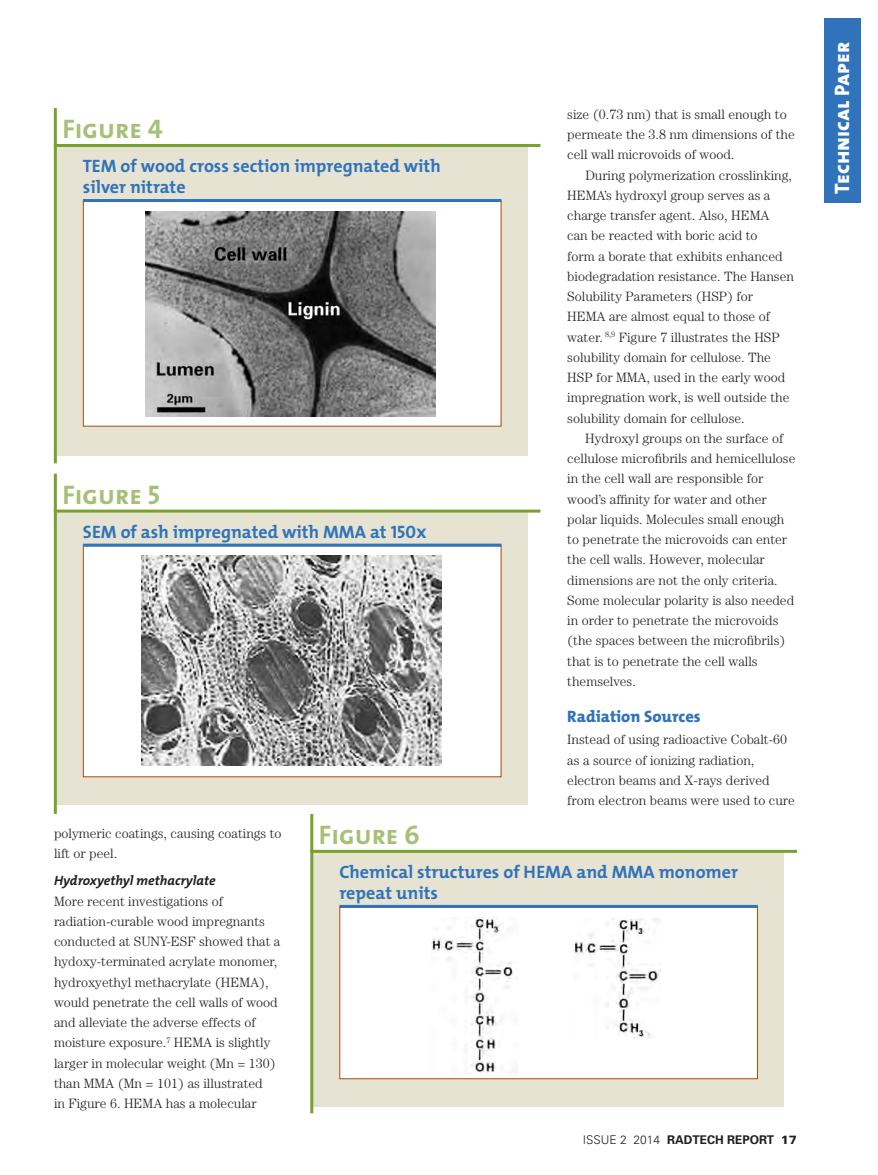
<style>
.page{position:relative;width:878px;height:1175px;background:#fff}
.page>*{position:absolute;margin:0;border:0;box-sizing:border-box;transform-origin:0 0}
.Figure_Table__name{font:27px "The Mix Bold Caps";color:#a7c078}
.t1{font:21px "The Mix Extra Bold Caps";color:#fff}
.Table_Head_Mix-7455b{font:700 18px/21px "The Mix";color:#3073ba}
.SUBHEAD_MixExBd{font:800 16.5px "The Mix";color:#3073ba}
.BODY_TEXT_Century{font:300 13.5px/20.2px "Century";color:#231f20}
.Body_text_no_indent{font:300 13.5px/20.2px "Century";color:#231f20}
.Sm_Sub_MixBdITALIC{font:italic 700 13.5px "The Mix";color:#231f20}
.t2{font:700 12px "Univers";color:#231f20}
.s1{font-family:"The Mix Bold Caps";font-weight:400}
.s2{font-weight:300}
.s3{font-weight:900}
</style>
<div class="page">
<div style="left:824px;top:18px;width:36px;height:185px;background:#3073ba"></div>
<div style="left:56px;top:146px;width:471px;height:309px;background:#e6e3d2"></div>
<div style="left:83px;top:201px;width:418px;height:225px;background:#fff"></div>
<img style="left:145px;top:212px;width:291px;height:204px">
<hr style="left:54px;top:144px;width:486px;height:3px;background:#78a22d">
<hr style="left:54px;top:108px;width:3px;height:355px;background:#78a22d">
<hr style="left:83px;top:199px;width:418px;height:3px;background:#3073ba">
<div style="left:56px;top:511px;width:471px;height:293px;background:#e6e3d2"></div>
<div style="left:83px;top:546px;width:418px;height:230px;background:#fff"></div>
<img style="left:142px;top:555px;width:299px;height:210px">
<hr style="left:54px;top:509px;width:486px;height:3px;background:#78a22d">
<hr style="left:54px;top:473px;width:3px;height:341px;background:#78a22d">
<hr style="left:83px;top:543px;width:418px;height:3px;background:#3073ba">
<div style="left:312px;top:852px;width:472px;height:254px;background:#e6e3d2"></div>
<div style="left:339px;top:906px;width:418px;height:173px;background:#fff;border:1px solid #a84b0d"></div>
<hr style="left:310px;top:850px;width:486px;height:3px;background:#78a22d">
<hr style="left:310px;top:814px;width:3px;height:299px;background:#78a22d">
<hr style="left:339px;top:905px;width:419px;height:3px;background:#3073ba">
<img style="left:573px;top:918px;width:88px;height:120px">
<img style="left:432px;top:917px;width:85px;height:156px">
<p class="Figure_Table__name" style="left:62px;top:106px;width:102px">Figure 4</p>
<p class="Table_Head_Mix-7455b" style="left:83px;top:155px;width:359px">TEM of wood cross section impregnated with silver nitrate</p>
<p class="Figure_Table__name" style="left:62px;top:472px;width:99px">Figure 5</p>
<p class="Table_Head_Mix-7455b" style="left:83px;top:520px;width:345px">SEM of ash impregnated with MMA at <span class="s1">150x</span></p>
<p class="Body_text_no_indent" style="left:567px;top:104px;width:229px">size (0.73 nm) that is small enough to permeate the 3.8 nm dimensions of the cell wall microvoids of wood.</p>
<p class="BODY_TEXT_Century" style="left:567px;top:165px;width:228px;text-indent:18px">During polymerization crosslinking, HEMA’s hydroxyl group serves as a charge transfer agent. Also, HEMA<br>can be reacted with boric acid to<br>form a borate that exhibits enhanced biodegradation resistance. The Hansen Solubility Parameters (HSP) for HEMA are almost equal to those of water. <sup>8,9</sup> Figure 7 illustrates the HSP solubility domain for cellulose. The HSP for MMA, used in the early wood impregnation work, is well outside the solubility domain for cellulose.</p>
<p class="BODY_TEXT_Century" style="left:567px;top:428px;width:229px;text-indent:18px">Hydroxyl groups on the surface of cellulose microfibrils and hemicellulose in the cell wall are responsible for wood’s affinity for water and other polar liquids. Molecules small enough to penetrate the microvoids can enter the cell walls. However, molecular dimensions are not the only criteria.<br>Some molecular polarity is also needed in order to penetrate the microvoids (the spaces between the microfibrils) that is to penetrate the cell walls themselves.</p>
<p class="SUBHEAD_MixExBd" style="left:567px;top:702px;width:135px">Radiation Sources</p>
<p class="Body_text_no_indent" style="left:567px;top:729px;width:229px">Instead of using radioactive Cobalt-60 as a source of ionizing radiation, electron beams and X-rays derived from electron beams were used to cure</p>
<p class="BODY_TEXT_Century" style="left:54px;top:823px;width:229px">polymeric coatings, causing coatings to lift or peel.</p>
<p class="Sm_Sub_MixBdITALIC" style="left:54px;top:869px;width:163px">Hydroxyethyl methacrylate</p>
<p class="Body_text_no_indent" style="left:54px;top:890px;width:228px">More recent investigations of radiation-curable wood impregnants conducted at SUNY-ESF showed that a hydoxy-terminated acrylate monomer, hydroxyethyl methacrylate (HEMA), would penetrate the cell walls of wood and alleviate the adverse effects of moisture exposure.<sup>7</sup> HEMA is slightly larger in molecular weight (Mn = 130) than MMA (Mn = 101) as illustrated<br>in Figure 6. HEMA has a molecular</p>
<p class="Figure_Table__name" style="left:319px;top:812px;width:102px">Figure 6</p>
<p class="Table_Head_Mix-7455b" style="left:339px;top:860px;width:400px">Chemical structures of HEMA and MMA monomer repeat units</p>
<p class="t2" style="left:583px;top:1132px;width:215px"><span class="s2">ISSUE 2 2014</span> RADTECH REPORT <span class="s3">17</span></p>
<h2 class="t1" style="left:824px;top:193px;width:153px;rotate:-90deg">Technical Paper</h2>
</div>
